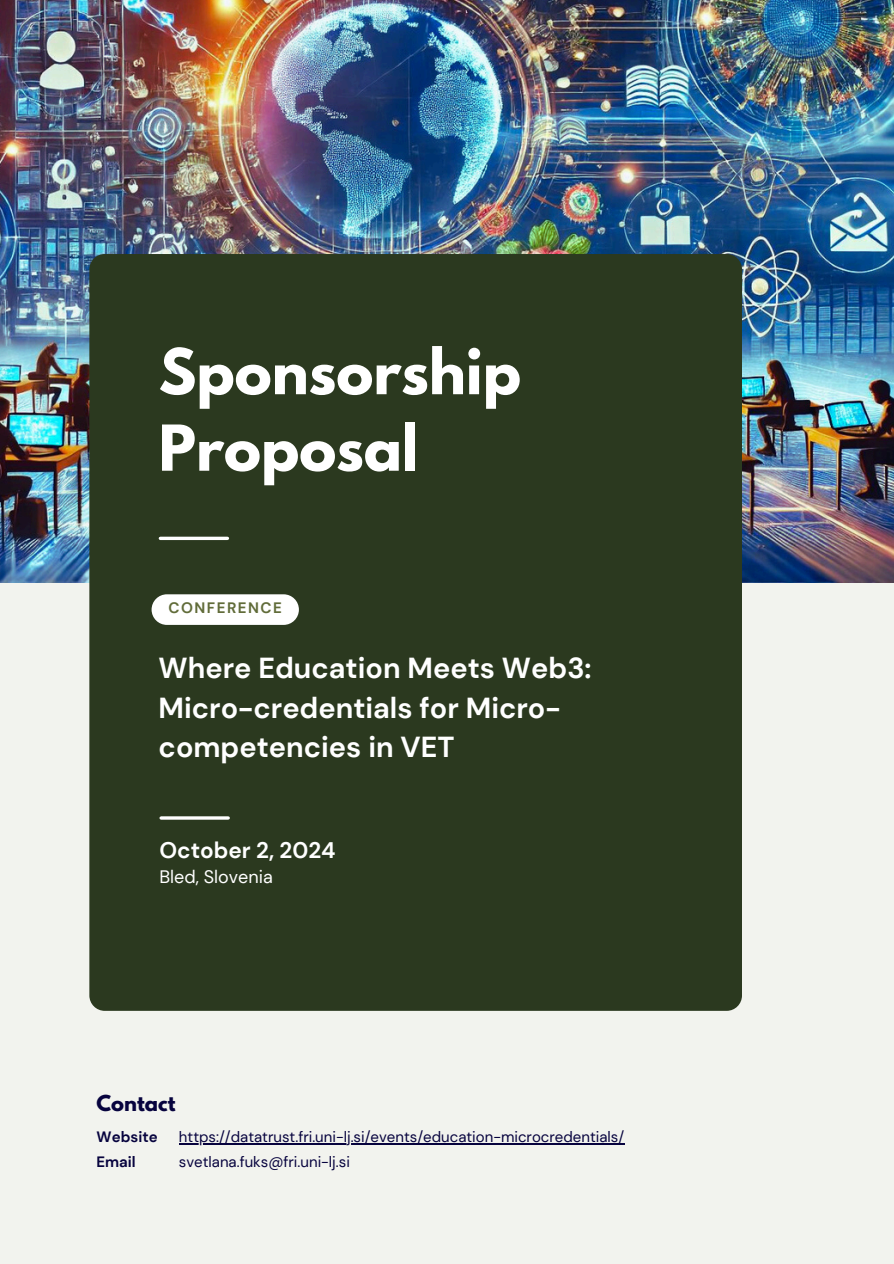
<style>
.page{position:relative;width:894px;height:1264px;background:#fff}
.page>*{position:absolute;margin:0;border:0;box-sizing:border-box;transform-origin:0 0}
.t1{font:700 55.95px/76.5px "League Spartan";color:#fff}
.t2{font:700 28.95px/39.8px "DM Sans";color:#fff}
.t3{font:700 22.5px "DM Sans";color:#fff}
.t4{font:700 19.5px "League Spartan";color:#07033e}
.t5{font:18px "DM Sans";color:#fff}
.t6{font:700 15.15px "DM Sans";letter-spacing:.1em;color:#616c39}
.t7{font:15px "DM Sans";color:#07033e}
.t8{font:700 15px "DM Sans";color:#07033e}
</style>
<div class="page">
<div style="left:0;top:0;width:893px;height:1263px;background:#f2f3ee"></div>
<img style="left:0;top:0;width:893px;height:582px">
<div style="left:89px;top:254px;width:652px;height:756px;background:#2b391f;border-radius:15px"></div>
<svg style="left:160px;top:536px;width:67px;height:4px"></svg>
<hr style="left:161px;top:816px;width:67px;height:3px;background:#fff">
<div style="left:151px;top:594px;width:148px;height:31px;background:#fff;border-radius:15px"></div>
<hr style="left:179px;top:1143px;width:445px;height:1px;background:#07033e">
<h1 class="t1" style="left:159px;top:340px;width:364px">Sponsorship<br>Proposal</h1>
<h3 class="t6" style="left:168px;top:598px;width:115px">CONFERENCE</h3>
<h6 class="t2" style="left:159px;top:648px;width:434px">Where Education Meets Web3:<br>Micro-credentials for Micro&shy;competencies in VET</h6>
<h2 class="t3" style="left:159px;top:835px;width:178px">October 2, 2024</h2>
<h5 class="t5" style="left:159px;top:864px;width:115px">Bled, Slovenia</h5>
<h4 class="t4" style="left:97px;top:1093px;width:80px">Contact</h4>
<p class="t8" style="left:97px;top:1127px;width:63px">Website</p>
<p class="t7" style="left:179px;top:1127px;width:446px">https://datatrust.fri.uni-lj.si/events/education-microcredentials/</p>
<p class="t8" style="left:97px;top:1152px;width:41px">Email</p>
<p class="t7" style="left:179px;top:1152px;width:172px">svetlana.fuks@fri.uni-lj.si</p>
</div>
